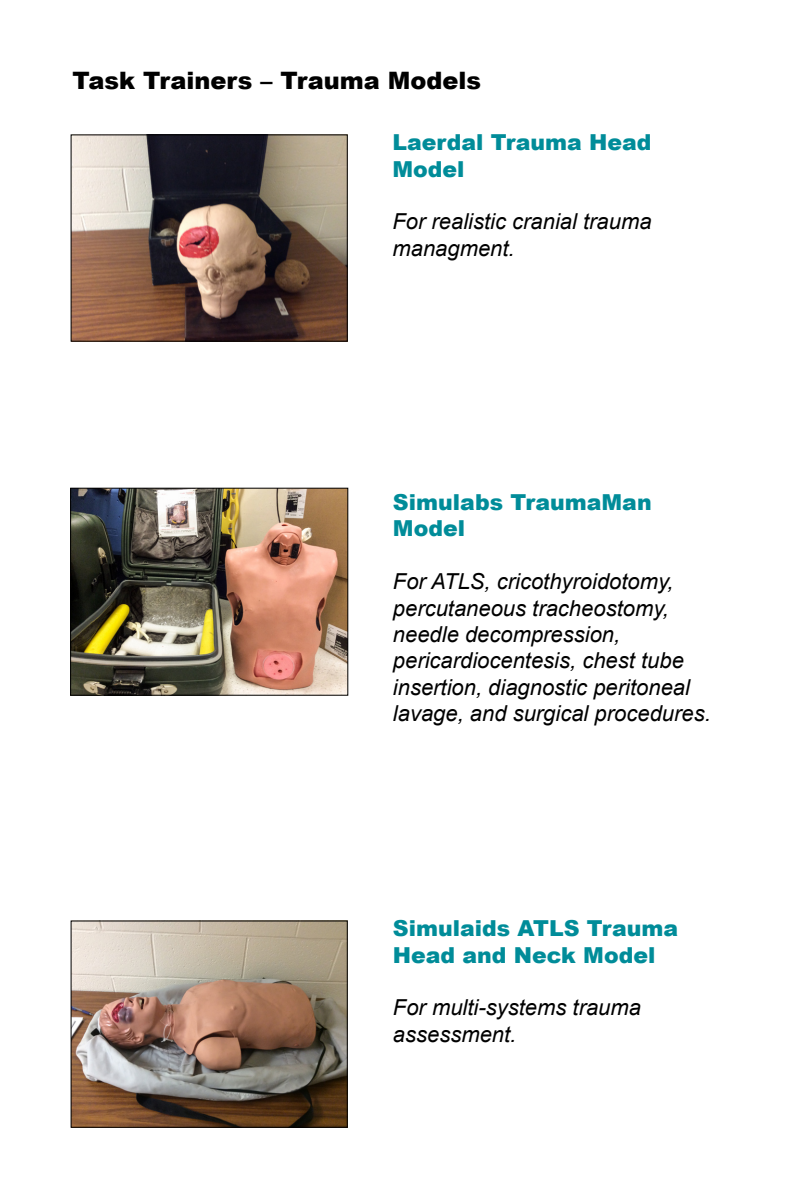
<style>
.page{position:relative;width:800px;height:1200px;background:#fff}
.page>*{position:absolute;margin:0;border:0;box-sizing:border-box;transform-origin:0 0}
.t1{font:900 24px "Arial";color:#000}
.Faculty_Department{font:italic 22px/26.4px "Arial";color:#000}
.Task_Trainer{font:900 22px/26.4px "Arial";color:#008c99}
</style>
<div class="page">
<img style="left:73px;top:490px;width:273px;height:203px">
<div style="left:71px;top:488px;width:277px;height:207px;border:1px solid #000"></div>
<img style="left:73px;top:136px;width:273px;height:204px">
<div style="left:71px;top:134px;width:277px;height:208px;border:1px solid #000"></div>
<img style="left:73px;top:922px;width:273px;height:204px">
<div style="left:71px;top:920px;width:277px;height:208px;border:1px solid #000"></div>
<p class="t1" style="left:72px;top:63px;width:410px">Task Trainers – Trauma Models</p>
<p class="Task_Trainer" style="left:392px;top:128px;width:261px">Laerdal Trauma Head<br>Model</p>
<p class="Faculty_Department" style="left:392px;top:209px;width:261px">For realistic cranial trauma managment.</p>
<p class="Task_Trainer" style="left:393px;top:488px;width:260px">Simulabs TraumaMan<br>Model</p>
<p class="Faculty_Department" style="left:393px;top:569px;width:319px">For ATLS, cricothyroidotomy, percutaneous tracheostomy, needle decompression, pericardiocentesis, chest tube insertion, diagnostic peritoneal lavage, and surgical procedures.</p>
<p class="Task_Trainer" style="left:393px;top:915px;width:287px">Simulaids ATLS Trauma<br>Head and Neck Model</p>
<p class="Faculty_Department" style="left:393px;top:995px;width:250px">For multi-systems trauma assessment.</p>
</div>
